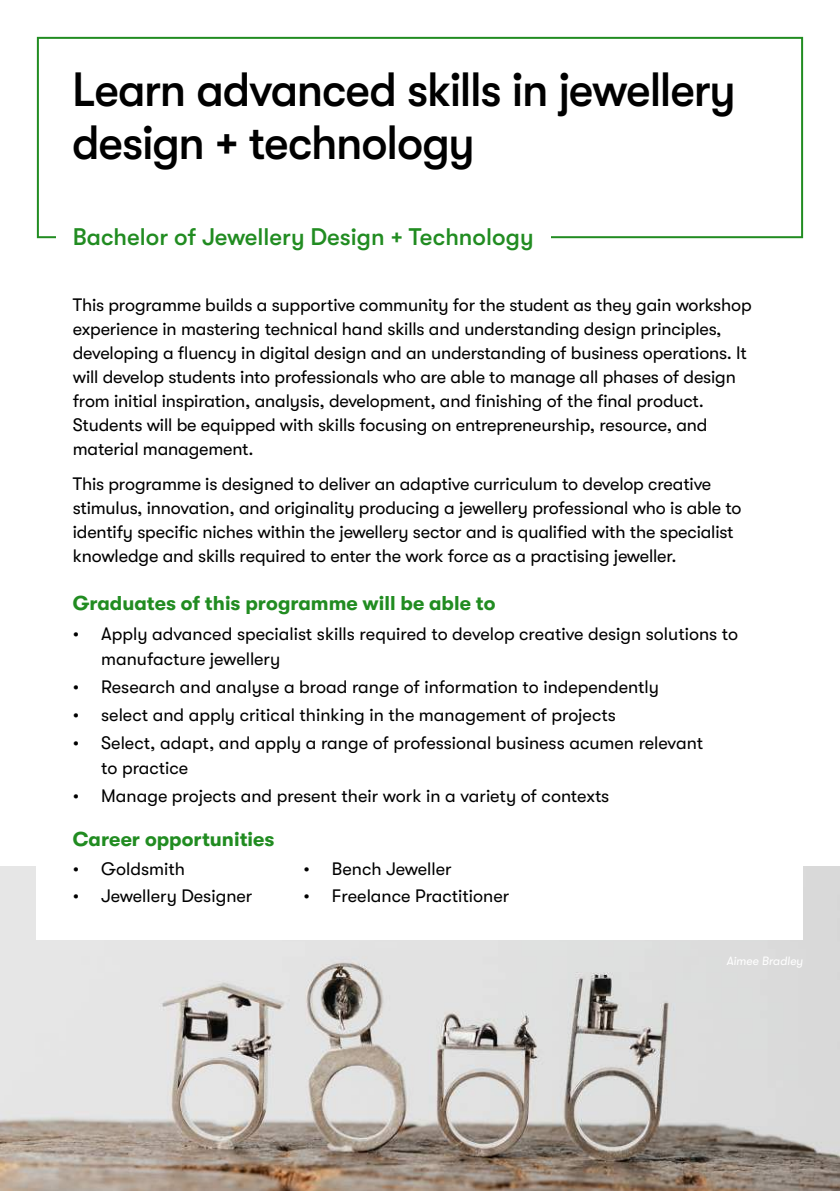
<style>
.page{position:relative;width:840px;height:1191px;background:#fff}
.page>*{position:absolute;margin:0;border:0;box-sizing:border-box;transform-origin:0 0}
.t1{font:500 48px/53.6px "GT Walsheim Pro";letter-spacing:-.025em;color:#000}
.t2{font:500 24px "GT Walsheim Pro";color:#218c21}
.t3{font:700 20px "GT Walsheim Pro";color:#218c21}
.t4{font:18px/24px "GT Walsheim Pro";letter-spacing:-.01em;color:#000}
.t5{font:italic 12px "GT Walsheim Pro";color:#fff}
</style>
<div class="page">
<img style="left:0;top:866px;width:839px;height:325px">
<div style="left:37px;top:767px;width:765px;height:173px;background:#fff"></div>
<div style="left:37px;top:37px;width:765px;height:201px;border:2px solid #218c21"></div>
<div style="left:56px;top:211px;width:494px;height:51px;background:#fff"></div>
<h1 class="t1" style="left:72px;top:67px;width:665px">Learn advanced skills in jewellery design + technology</h1>
<h2 class="t2" style="left:73px;top:228px;width:462px">Bachelor of Jewellery Design + Technology</h2>
<p class="t4" style="left:73px;top:293px;width:680px">This programme builds a supportive community for the student as they gain workshop experience in mastering technical hand skills and understanding design principles, developing a fluency in digital design and an understanding of business operations. It will develop students into professionals who are able to manage all phases of design from initial inspiration, analysis, development, and finishing of the final product.<br>Students will be equipped with skills focusing on entrepreneurship, resource, and material management.</p>
<p class="t4" style="left:73px;top:472px;width:670px">This programme is designed to deliver an adaptive curriculum to develop creative stimulus, innovation, and originality producing a jewellery professional who is able to identify specific niches within the jewellery sector and is qualified with the specialist knowledge and skills required to enter the work force as a practising jeweller.</p>
<p class="t3" style="left:73px;top:595px;width:424px">Graduates of this programme will be able to</p>
<p class="t4" style="left:101px;top:621px;width:638px;line-height:25px;text-indent:-28px">• Apply advanced specialist skills required to develop creative design solutions to manufacture jewellery</p>
<p class="t4" style="left:73px;top:675px;width:587px">• Research and analyse a broad range of information to independently</p>
<p class="t4" style="left:73px;top:703px;width:544px">• select and apply critical thinking in the management of projects</p>
<p class="t4" style="left:101px;top:730px;width:603px;line-height:25px;text-indent:-28px">• Select, adapt, and apply a range of professional business acumen relevant to practice</p>
<p class="t4" style="left:73px;top:783px;width:538px">• Manage projects and present their work in a variety of contexts</p>
<p class="t3" style="left:73px;top:831px;width:203px">Career opportunities</p>
<p class="t4" style="left:73px;top:857px;width:114px">• Goldsmith</p>
<p class="t4" style="left:73px;top:884px;width:181px">• Jewellery Designer</p>
<p class="t4" style="left:303px;top:857px;width:149px">• Bench Jeweller</p>
<p class="t4" style="left:303px;top:884px;width:207px">• Freelance Practitioner</p>
<p class="t5" style="left:726px;top:957px;width:78px">Aimee Bradley</p>
</div>
